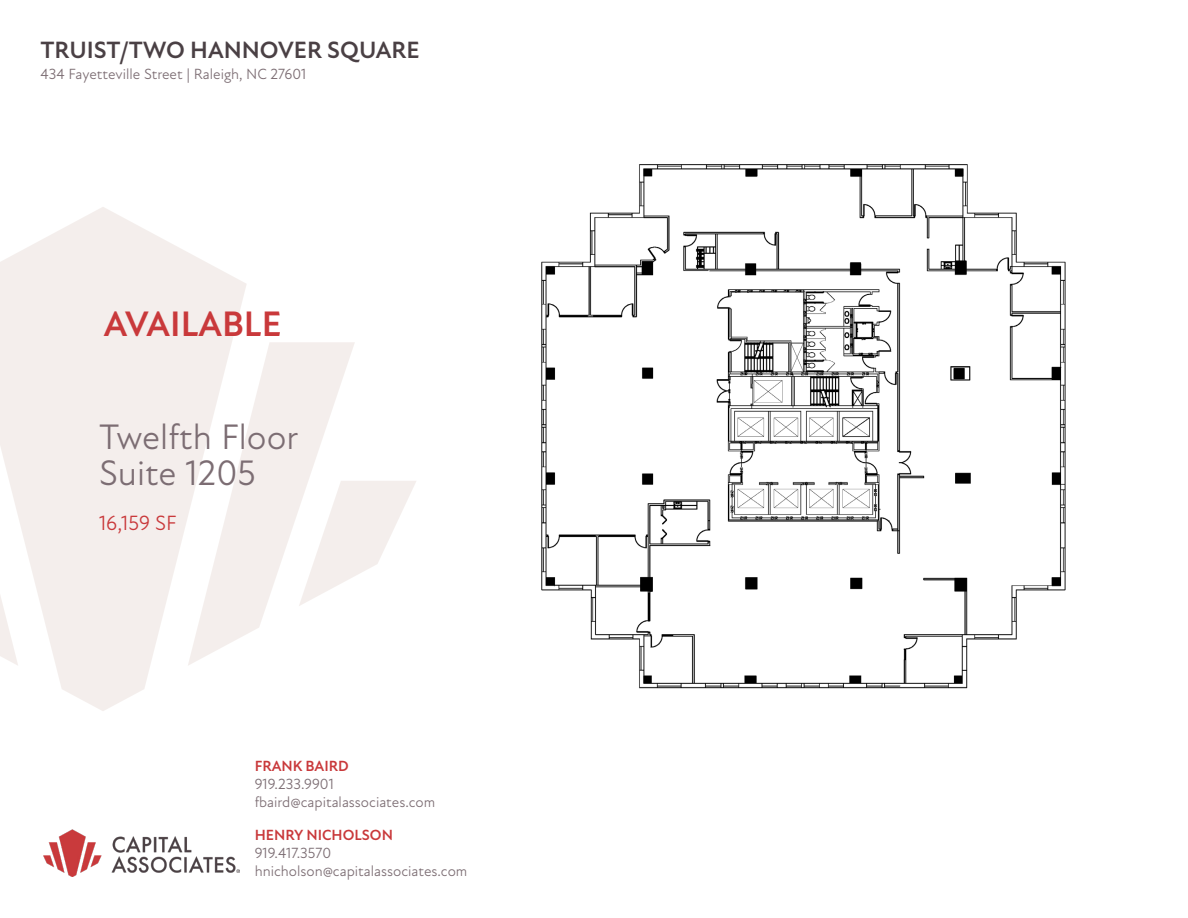
<style>
.page{position:relative;width:1188px;height:918px;background:#fff}
.page>*{position:absolute;margin:0;border:0;box-sizing:border-box;transform-origin:0 0}
.t1{font:36px "New Atten";color:#7c6d73}
.t2{font:700 36px "New Atten";color:#c9393b}
.t3{font:700 24px "New Atten";color:#4a4044}
.t4{font:21px "New Atten";color:#c9393b}
.t5{font:15px/18px "New Atten";color:#7c6d73}
.t6{font:700 15px "New Atten";color:#c9393b}
</style>
<div class="page">
<svg style="left:0;top:207px;width:247px;height:504px;fill:#f4eeec"></svg>
<svg style="left:0;top:342px;width:18px;height:324px"></svg>
<svg style="left:188px;top:342px;width:167px;height:324px;fill:#f4eeec"></svg>
<svg style="left:299px;top:481px;width:117px;height:125px"></svg>
<img style="left:43px;top:829px;width:196px;height:47px">
<img style="left:541px;top:164px;width:525px;height:525px">
<h2 class="t3" style="left:40px;top:36px;width:381px">TRUIST/TWO HANNOVER SQUARE</h2>
<p class="t5" style="left:40px;top:66px;width:267px">434 Fayetteville Street | Raleigh, NC 27601</p>
<p class="t2" style="left:104px;top:303px;width:179px">AVAILABLE</p>
<p class="t1" style="left:99px;top:416px;width:201px">Twelfth Floor</p>
<p class="t1" style="left:99px;top:452px;width:158px">Suite 1205</p>
<p class="t4" style="left:99px;top:510px;width:79px">16,159 SF</p>
<p class="t6" style="left:255px;top:757px;width:96px">FRANK BAIRD</p>
<p class="t5" style="left:255px;top:775px;width:182px">919.233.9901 fbaird@capitalassociates.com</p>
<p class="t6" style="left:255px;top:826px;width:140px">HENRY NICHOLSON</p>
<p class="t5" style="left:255px;top:844px;width:214px">919.417.3570 hnicholson@capitalassociates.com</p>
</div>
